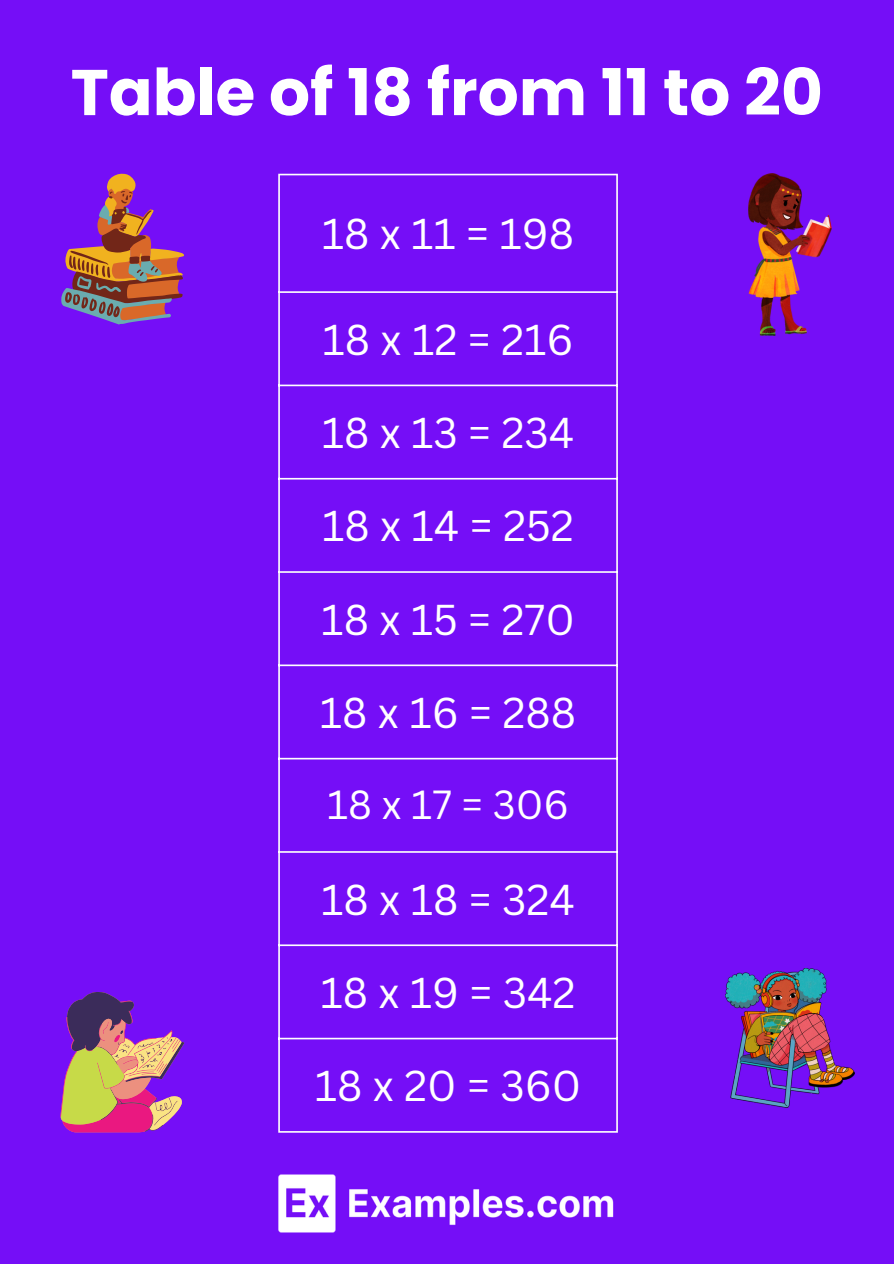
<style>
.page{position:relative;width:894px;height:1264px;background:#fff}
.page>*{position:absolute;margin:0;border:0;box-sizing:border-box;transform-origin:0 0}
.t1{font:700 64.5px "Poppins";color:#fff}
.t2{font:42px "Canva Sans";color:#fff}
.t3{font:39.6px "Canva Sans";color:#fff}
</style>
<div class="page">
<div style="left:0;top:0;width:893px;height:1263px;background:#750ef7"></div>
<img style="left:278px;top:1174px;width:336px;height:58px">
<svg style="left:61px;top:174px;width:123px;height:150px"></svg>
<img style="left:748px;top:174px;width:83px;height:162px">
<svg style="left:60px;top:991px;width:124px;height:141px"></svg>
<img style="left:725px;top:968px;width:129px;height:139px">
<hr style="left:278px;top:175px;width:2px;height:956px;background:#fff">
<hr style="left:616px;top:175px;width:1px;height:956px;background:#fff">
<hr style="left:278px;top:174px;width:339px;height:1px;background:#fff">
<hr style="left:278px;top:291px;width:339px;height:2px;background:#fff">
<hr style="left:278px;top:384px;width:339px;height:2px;background:#fff">
<hr style="left:278px;top:478px;width:339px;height:1px;background:#fff">
<hr style="left:278px;top:571px;width:339px;height:2px;background:#fff">
<hr style="left:278px;top:664px;width:339px;height:2px;background:#fff">
<hr style="left:278px;top:757px;width:339px;height:2px;background:#fff">
<hr style="left:278px;top:851px;width:339px;height:1px;background:#fff">
<hr style="left:278px;top:944px;width:339px;height:2px;background:#fff">
<hr style="left:278px;top:1037px;width:339px;height:2px;background:#fff">
<hr style="left:278px;top:1131px;width:339px;height:1px;background:#fff">
<p class="t1" style="left:71px;top:47px;width:753px">Table of 18 from 11 to 20</p>
<p class="t2" style="left:322px;top:204px;width:254px">18 x 11 = 198</p>
<p class="t2" style="left:322px;top:310px;width:252px">18 x 12 = 216</p>
<p class="t2" style="left:321px;top:403px;width:254px">18 x 13 = 234</p>
<p class="t2" style="left:322px;top:496px;width:253px">18 x 14 = 252</p>
<p class="t2" style="left:321px;top:590px;width:255px">18 x 15 = 270</p>
<p class="t2" style="left:320px;top:683px;width:258px">18 x 16 = 288</p>
<p class="t3" style="left:327px;top:776px;width:243px">18 x 17 = 306</p>
<p class="t2" style="left:321px;top:869px;width:255px">18 x 18 = 324</p>
<p class="t2" style="left:320px;top:963px;width:257px">18 x 19 = 342</p>
<p class="t2" style="left:315px;top:1056px;width:268px">18 x 20 = 360</p>
</div>
